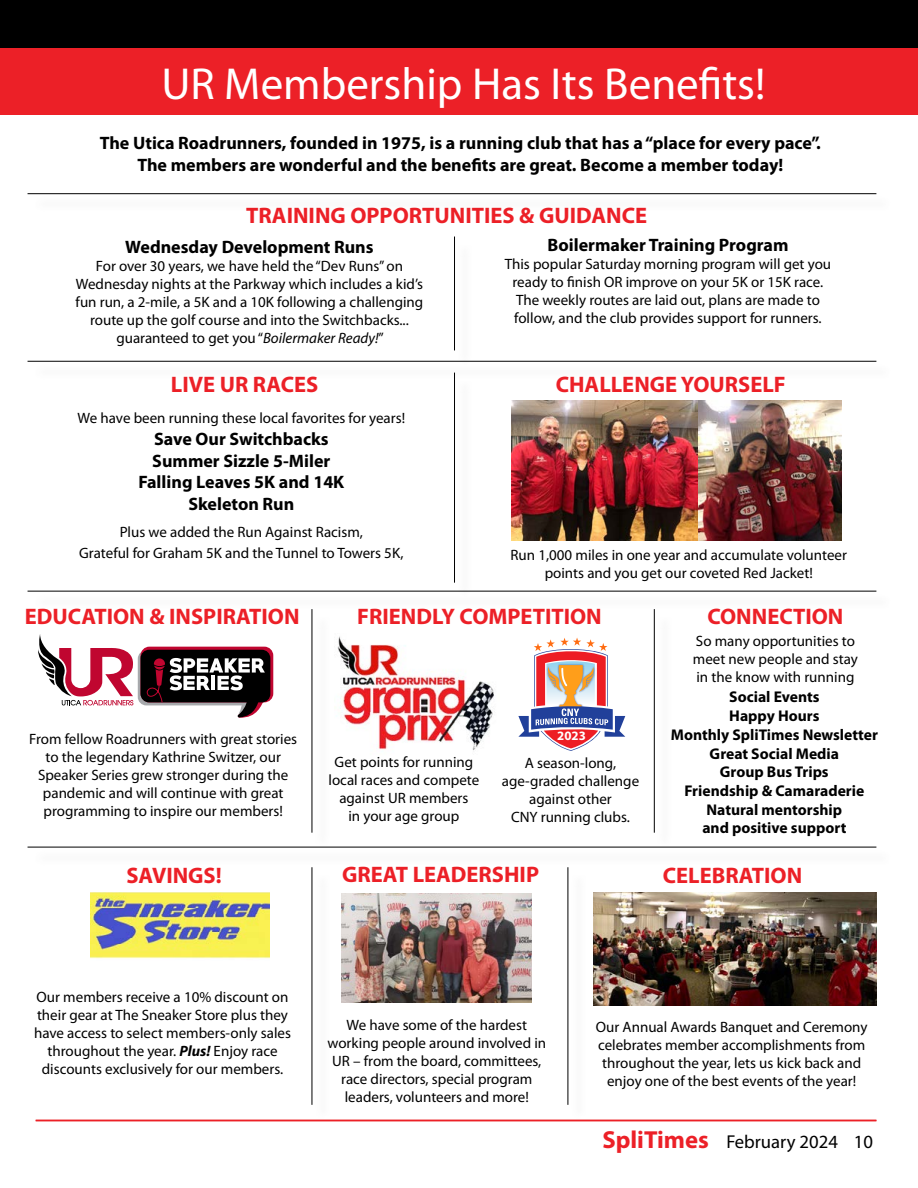
<style>
.page{position:relative;width:918px;height:1188px;background:#fff}
.page>*{position:absolute;margin:0;border:0;box-sizing:border-box;transform-origin:0 0}
.t1{font:45px "Myriad Pro";color:#fff}
.t2{font:700 22.5px "Myriad Pro";color:#ec2027}
.t3{font:18.75px "Myriad Pro";color:#000}
.t4{font:700 18px/21.6px "Myriad Pro";color:#000;text-align:center}
.t5{font:700 15.6px/18.8px "Myriad Pro";color:#000;text-align:center}
.t6{font:15px/18px "Myriad Pro";color:#000;text-align:center}
.t7{font:700 12.9px "Myriad Pro";color:#fff}
.s1{font-style:italic}
.s2{font-weight:700;font-style:italic}
.s3{font-weight:700;font-size:24.75px;color:#ec2027}
</style>
<div class="page">
<div style="left:0;top:0;width:918px;height:52px;background:#000"></div>
<div style="left:0;top:48px;width:918px;height:66px;background:#ec2027"></div>
<hr style="left:36px;top:1120px;width:840px;height:1px;background:#ec2027">
<img style="left:337px;top:636px;width:157px;height:115px">
<svg style="left:138px;top:650px;width:123px;height:55px"></svg>
<svg style="left:141px;top:647px;width:132px;height:55px"></svg>
<svg style="left:38px;top:634px;width:96px;height:71px"></svg>
<div style="left:141px;top:650px;width:129px;height:52px;background:#000;border-radius:9px"></div>
<svg style="left:147px;top:658px;width:118px;height:60px"></svg>
<img style="left:91px;top:892px;width:179px;height:67px">
<img style="left:698px;top:400px;width:144px;height:140px">
<img style="left:511px;top:400px;width:187px;height:140px">
<img style="left:593px;top:892px;width:284px;height:113px">
<img style="left:342px;top:894px;width:190px;height:109px">
<hr style="left:28px;top:361px;width:848px;height:1px;background:#000">
<hr style="left:28px;top:193px;width:848px;height:1px;background:#000">
<hr style="left:28px;top:591px;width:848px;height:1px;background:#000">
<hr style="left:28px;top:847px;width:848px;height:1px;background:#000">
<div style="left:456px;top:376px;width:18px;height:224px;background:#fdfdfd"></div>
<hr style="left:454px;top:373px;width:1px;height:210px;background:#000">
<div style="left:313px;top:612px;width:18px;height:238px;background:#fdfdfd"></div>
<hr style="left:312px;top:609px;width:1px;height:224px;background:#000">
<div style="left:313px;top:871px;width:18px;height:252px;background:#fdfdfd"></div>
<hr style="left:312px;top:867px;width:1px;height:238px;background:#000">
<div style="left:569px;top:871px;width:18px;height:252px;background:#fdfdfd"></div>
<hr style="left:568px;top:867px;width:1px;height:238px;background:#000">
<div style="left:656px;top:612px;width:18px;height:238px;background:#fdfdfd"></div>
<hr style="left:654px;top:609px;width:1px;height:224px;background:#000">
<div style="left:456px;top:240px;width:18px;height:128px;background:#fdfdfd"></div>
<hr style="left:454px;top:237px;width:1px;height:113px;background:#000">
<svg style="left:518px;top:638px;width:107px;height:113px"></svg>
<h1 class="t1" style="left:161px;top:56px;width:606px">UR Membership Has Its Benefits!</h1>
<p class="t4" style="left:100px;top:132px;width:723px">The Utica Roadrunners, founded in 1975, is a running club that has a “place for every pace”.<br>The members are wonderful and the benefits are great. Become a member today!</p>
<h2 class="t2" style="left:246px;top:201px;width:403px">TRAINING OPPORTUNITIES &amp; GUIDANCE</h2>
<p class="t4" style="left:125px;top:236px;width:250px">Wednesday Development Runs</p>
<p class="t6" style="left:76px;top:257px;width:349px">For over 30 years, we have held the “Dev Runs” on Wednesday nights at the Parkway which includes a kid’s fun run, a 2-mile, a 5K and a 10K following a challenging route up the golf course and into the Switchbacks... guaranteed to get you “<span class="s1">Boilermaker Ready!</span>”</p>
<p class="t4" style="left:547px;top:233px;width:243px">Boilermaker Training Program</p>
<p class="t6" style="left:505px;top:254px;width:328px">This popular Saturday morning program will get you ready to finish OR improve on your 5K or 15K race.<br>The weekly routes are laid out, plans are made to follow, and the club provides support for runners.</p>
<h2 class="t2" style="left:171px;top:369px;width:149px">LIVE UR RACES</h2>
<h2 class="t2" style="left:556px;top:369px;width:232px">CHALLENGE YOURSELF</h2>
<p class="t6" style="left:78px;top:409px;width:329px">We have been running these local favorites for years!</p>
<p class="t4" style="left:138px;top:428px;width:208px">Save Our Switchbacks<br>Summer Sizzle 5-Miler<br>Falling Leaves 5K and 14K<br>Skeleton Run</p>
<p class="t6" style="left:79px;top:521px;width:326px;line-height:21px">Plus we added the Run Against Racism,<br>Grateful for Graham 5K and the Tunnel to Towers 5K,</p>
<p class="t6" style="left:511px;top:546px;width:338px">Run 1,000 miles in one year and accumulate volunteer points and you get our coveted Red Jacket!</p>
<h2 class="t2" style="left:25px;top:602px;width:276px">EDUCATION &amp; INSPIRATION</h2>
<p class="t6" style="left:29px;top:730px;width:270px">From fellow Roadrunners with great stories to the legendary Kathrine Switzer, our Speaker Series grew stronger during the pandemic and will continue with great programming to inspire our members!</p>
<h2 class="t2" style="left:357px;top:602px;width:246px">FRIENDLY COMPETITION</h2>
<h2 class="t2" style="left:707px;top:602px;width:138px">CONNECTION</h2>
<p class="t6" style="left:329px;top:753px;width:152px">Get points for running local races and compete against UR members<br>in your age group</p>
<p class="t7" style="left:557px;top:728px;width:30px">2023</p>
<p class="t6" style="left:502px;top:754px;width:139px">A season-long, age-graded challenge against other<br>CNY running clubs.</p>
<p class="t6" style="left:693px;top:632px;width:167px;text-align:left">So many opportunities to meet new people and stay in the know with running</p>
<p class="t5" style="left:671px;top:687px;width:209px">Social Events<br>Happy Hours<br>Monthly SpliTimes Newsletter<br>Great Social Media<br>Group Bus Trips<br>Friendship &amp; Camaraderie<br>Natural mentorship<br>and positive support</p>
<h2 class="t2" style="left:342px;top:860px;width:198px">GREAT LEADERSHIP</h2>
<h2 class="t2" style="left:126px;top:861px;width:97px">SAVINGS!</h2>
<h2 class="t2" style="left:663px;top:861px;width:141px">CELEBRATION</h2>
<p class="t6" style="left:34px;top:987px;width:258px">Our members receive a 10% discount on their gear at The Sneaker Store plus they have access to select members-only sales throughout the year. <span class="s2">Plus!</span> Enjoy race discounts exclusively for our members.</p>
<p class="t6" style="left:327px;top:1015px;width:220px">We have some of the hardest working people around involved in<br>UR – from the board, committees, race directors, special program leaders, volunteers and more!</p>
<p class="t6" style="left:596px;top:1018px;width:273px">Our Annual Awards Banquet and Ceremony celebrates member accomplishments from throughout the year, lets us kick back and enjoy one of the best events of the year!</p>
<p class="t3" style="left:602px;top:1130px;width:272px"><span class="s3">SpliTimes</span> February 2024 10</p>
</div>
